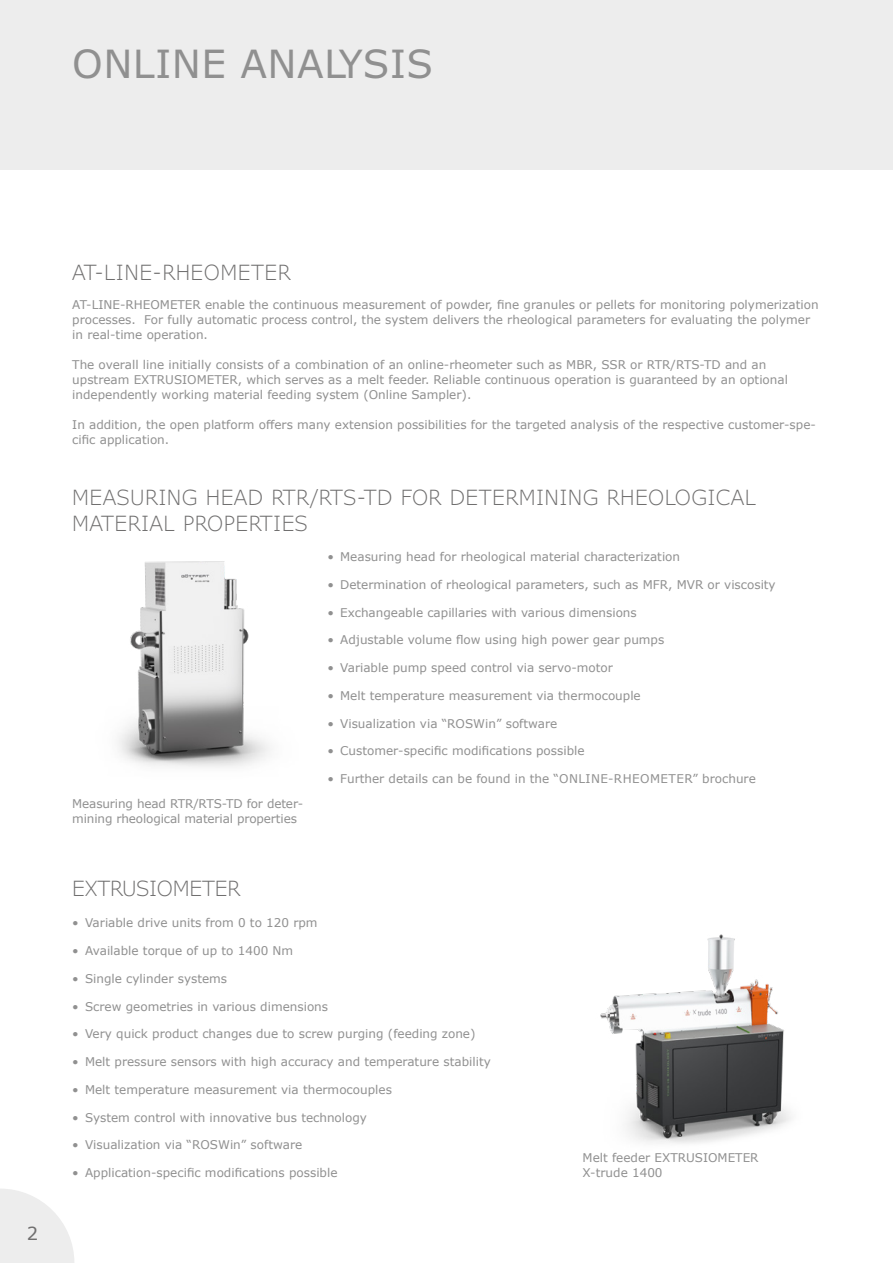
<style>
.page{position:relative;width:893px;height:1263px;background:#fff}
.page>*{position:absolute;margin:0;border:0;box-sizing:border-box;transform-origin:0 0}
.Kat_Headline{font:39px "Verdana Pro";letter-spacing:.01em;color:#909090}
.Body_Headline{font:300 21px/25.2px "Verdana Pro";letter-spacing:.02em;color:#706f6f}
.Body_Headline-2{font:300 21px "Verdana Pro";letter-spacing:-.01em;color:#706f6f}
.t1{font:18px "Verdana";color:#706f6f}
.Body{font:12px/15px "Verdana";color:#909090}
</style>
<div class="page">
<svg style="left:0;top:1189px;width:74px;height:74px"></svg>
<div style="left:0;top:0;width:893px;height:170px;background:#ededed"></div>
<img style="left:118px;top:561px;width:152px;height:207px">
<img style="left:600px;top:934px;width:191px;height:210px">
<p class="Kat_Headline" style="left:72px;top:39px;width:362px">ONLINE ANALYSIS</p>
<h3 class="t1" style="left:27px;top:1221px;width:13px">2</h3>
<p class="Body_Headline" style="left:72px;top:260px;width:220px">AT-LINE-RHEOMETER</p>
<p class="Body" style="left:72px;top:297px;width:748px">AT-LINE-RHEOMETER enable the continuous measurement of powder, fine granules or pellets for monitoring polymerization processes. For fully automatic process control, the system delivers the rheological parameters for evaluating the polymer in real-time operation.</p>
<p class="Body" style="left:72px;top:357px;width:717px">The overall line initially consists of a combination of an online-rheometer such as MBR, SSR or RTR/RTS-TD and an upstream EXTRUSIOMETER, which serves as a melt feeder. Reliable continuous operation is guaranteed by an optional independently working material feeding system (Online Sampler).</p>
<p class="Body" style="left:72px;top:417px;width:745px">In addition, the open platform offers many extension possibilities for the targeted analysis of the respective customer-spe&shy;cific application.</p>
<p class="Body_Headline" style="left:72px;top:485px;width:685px">MEASURING HEAD RTR/RTS-TD FOR DETERMINING RHEOLOGICAL<br>MATERIAL PROPERTIES</p>
<p class="Body" style="left:72px;top:796px;width:232px">Measuring head RTR/RTS-TD for deter&shy;mining rheological material properties</p>
<p class="Body_Headline-2" style="left:72px;top:875px;width:170px">EXTRUSIOMETER</p>
<p class="Body" style="left:327px;top:549px;width:354px">• Measuring head for rheological material characterization</p>
<p class="Body" style="left:327px;top:577px;width:450px">• Determination of rheological parameters, such as MFR, MVR or viscosity</p>
<p class="Body" style="left:327px;top:604px;width:311px">• Exchangeable capillaries with various dimensions</p>
<p class="Body" style="left:327px;top:632px;width:338px">• Adjustable volume flow using high power gear pumps</p>
<p class="Body" style="left:327px;top:660px;width:287px">• Variable pump speed control via servo-motor</p>
<p class="Body" style="left:327px;top:688px;width:315px">• Melt temperature measurement via thermocouple</p>
<p class="Body" style="left:327px;top:715px;width:231px">• Visualization via “ROSWin” software</p>
<p class="Body" style="left:327px;top:743px;width:259px">• Customer-specific modifications possible</p>
<p class="Body" style="left:327px;top:771px;width:430px">• Further details can be found in the “ONLINE-RHEOMETER” brochure</p>
<p class="Body" style="left:72px;top:915px;width:247px">• Variable drive units from 0 to 120 rpm</p>
<p class="Body" style="left:72px;top:943px;width:222px">• Available torque of up to 1400 Nm</p>
<p class="Body" style="left:72px;top:971px;width:156px">• Single cylinder systems</p>
<p class="Body" style="left:72px;top:998px;width:257px">• Screw geometries in various dimensions</p>
<p class="Body" style="left:72px;top:1026px;width:405px">• Very quick product changes due to screw purging (feeding zone)</p>
<p class="Body" style="left:72px;top:1054px;width:420px">• Melt pressure sensors with high accuracy and temperature stability</p>
<p class="Body" style="left:72px;top:1082px;width:321px">• Melt temperature measurement via thermocouples</p>
<p class="Body" style="left:72px;top:1109px;width:296px">• System control with innovative bus technology</p>
<p class="Body" style="left:72px;top:1137px;width:231px">• Visualization via “ROSWin” software</p>
<p class="Body" style="left:72px;top:1165px;width:267px">• Application-specific modifications possible</p>
<p class="Body" style="left:583px;top:1150px;width:178px">Melt feeder EXTRUSIOMETER<br>X-trude 1400</p>
</div>
